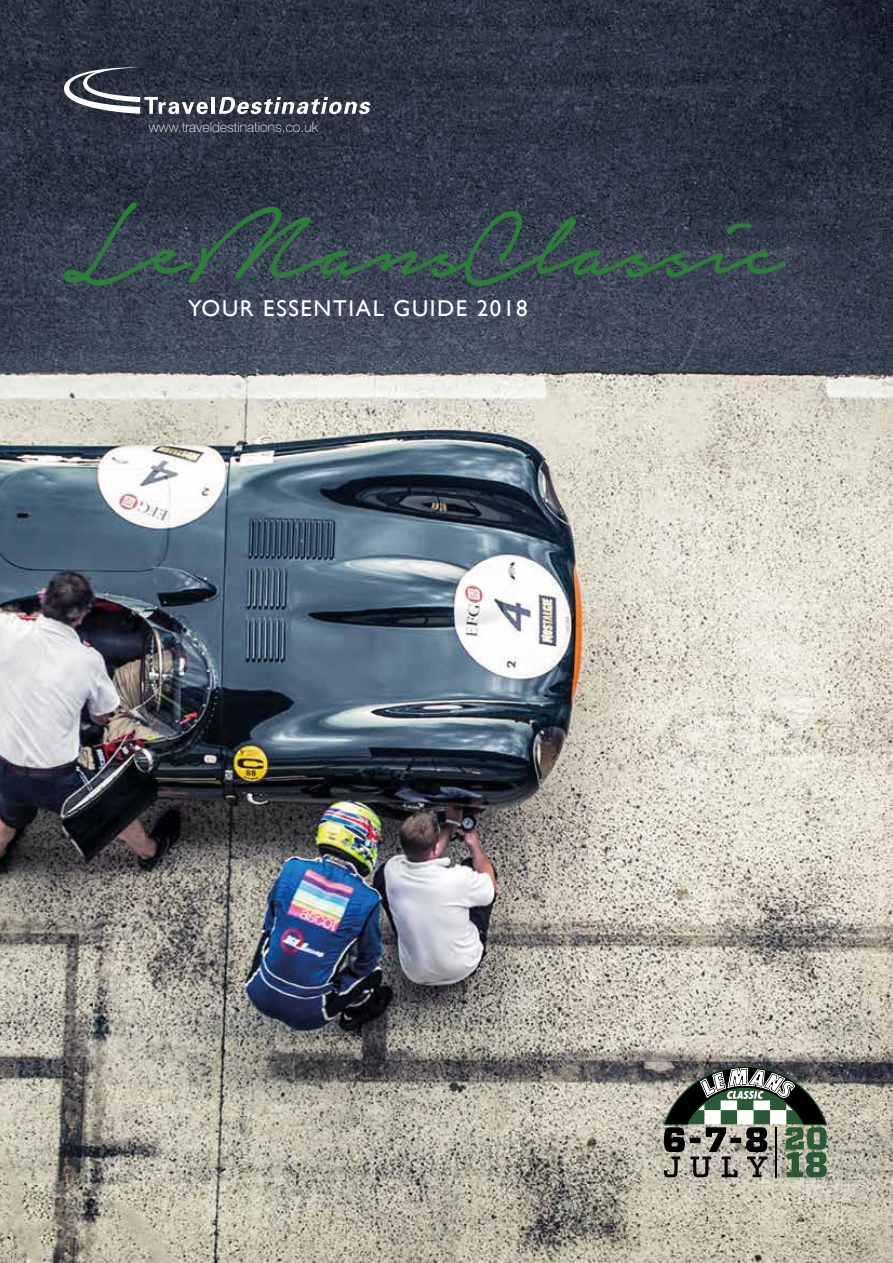
<style>
.page{position:relative;width:893px;height:1263px;background:#fff}
.page>*{position:absolute;margin:0;border:0;box-sizing:border-box;transform-origin:0 0}
.t1{font:126px "Notera";color:#2d7e39}
.t2{font:22.95px "Gill Sans";letter-spacing:.07em;color:#fff}
.t3{font:100 14.1px "Helvetica Neue";color:#fff}
</style>
<div class="page">
<img style="left:0;top:0;width:893px;height:1263px">
<svg style="left:61px;top:202px;width:725px;height:85px"></svg>
<hr style="left:211px;top:97px;width:4px;height:17px;background:#fff">
<svg style="left:219px;top:97px;width:151px;height:17px"></svg>
<svg style="left:64px;top:67px;width:144px;height:47px"></svg>
<svg style="left:663px;top:1066px;width:165px;height:111px"></svg>
<p class="t3" style="left:149px;top:118px;width:171px">www.traveldestinations.co.uk</p>
<h1 class="t1" style="left:64px;top:184px;width:721px">Le Mans Classic</h1>
<h2 class="t2" style="left:188px;top:295px;width:341px">YOUR ESSENTIAL GUIDE 2018</h2>
</div>
